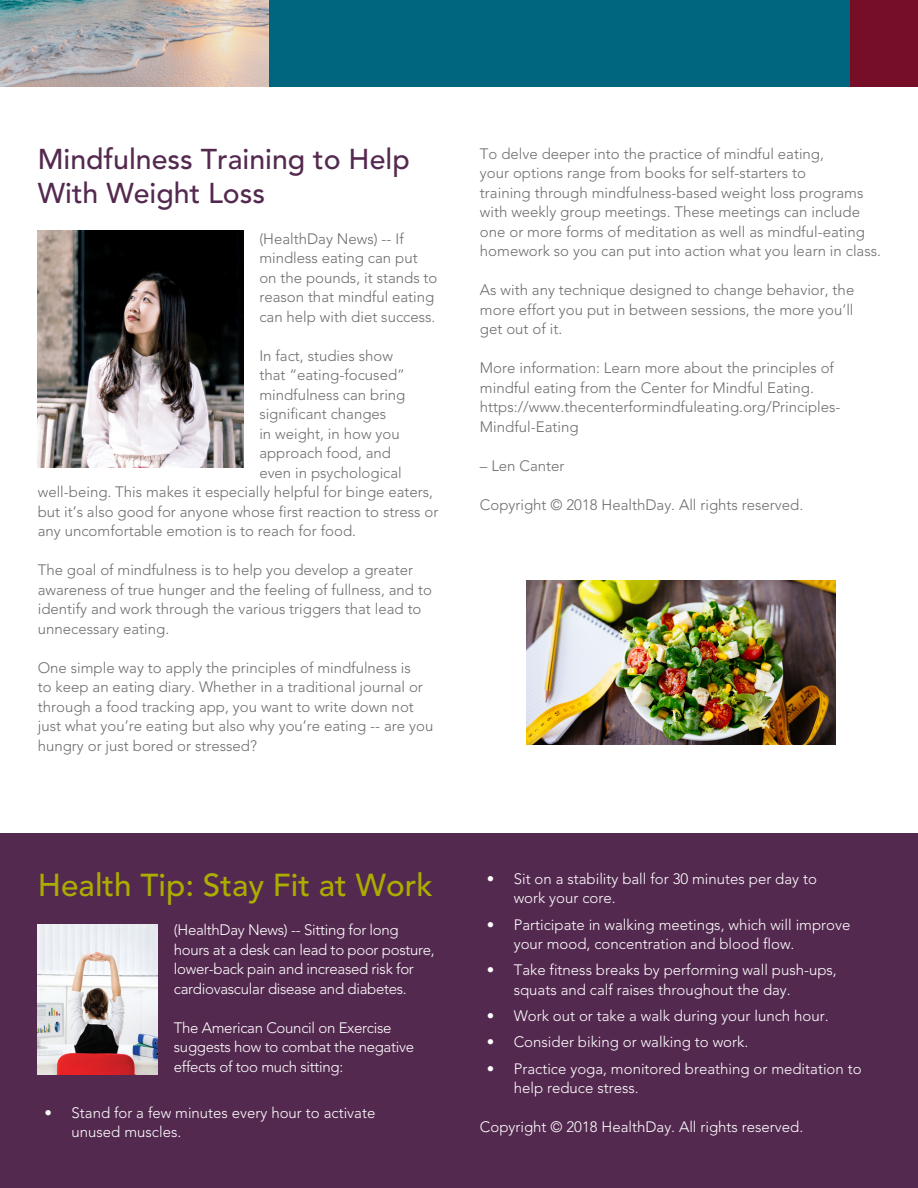
<style>
.page{position:relative;width:918px;height:1188px;background:#fff}
.page>*{position:absolute;margin:0;border:0;box-sizing:border-box;transform-origin:0 0}
.t1{font:500 31.5px "Avenir LT Std";color:#abad00}
.t2{font:500 28.5px/34.2px "Avenir LT Std";color:#54294f}
.Paragraph_Style_1{font:300 15px/19.5px "Avenir LT Std";color:#6c6d70}
.Paragraph_Style_1-2{font:300 15px/19.5px "Avenir LT Std";color:#fff}
.Paragraph_Style_1-3{font:300 15px/19.5px "Avenir LT Std";letter-spacing:-.02em;color:#fff}
</style>
<div class="page">
<div style="left:0;top:834px;width:918px;height:354px;background:#54294f"></div>
<img style="left:0;top:0;width:269px;height:86px">
<div style="left:269px;top:0;width:581px;height:86px;background:#006680"></div>
<div style="left:850px;top:0;width:68px;height:86px;background:#770e28"></div>
<img style="left:526px;top:581px;width:309px;height:164px">
<img style="left:38px;top:924px;width:120px;height:151px">
<img style="left:38px;top:231px;width:205px;height:236px">
<p class="t2" style="left:38px;top:143px;width:374px">Mindfulness Training to Help<br>With Weight Loss</p>
<p class="Paragraph_Style_1" style="left:259px;top:229px;width:180px">(HealthDay News) -- If mindless eating can put on the pounds, it stands to reason that mindful eating can help with diet success.</p>
<p class="Paragraph_Style_1" style="left:259px;top:346px;width:135px">In fact, studies show</p>
<p class="Paragraph_Style_1" style="left:259px;top:365px;width:147px">that “eating-focused”</p>
<p class="Paragraph_Style_1" style="left:259px;top:385px;width:148px">mindfulness can bring</p>
<p class="Paragraph_Style_1" style="left:259px;top:404px;width:128px">significant changes</p>
<p class="Paragraph_Style_1" style="left:259px;top:424px;width:142px">in weight, in how you</p>
<p class="Paragraph_Style_1" style="left:259px;top:443px;width:133px">approach food, and</p>
<p class="Paragraph_Style_1" style="left:259px;top:463px;width:144px">even in psychological</p>
<p class="Paragraph_Style_1" style="left:38px;top:482px;width:397px">well-being. This makes it especially helpful for binge eaters,</p>
<p class="Paragraph_Style_1" style="left:38px;top:502px;width:402px">but it’s also good for anyone whose first reaction to stress or</p>
<p class="Paragraph_Style_1" style="left:38px;top:521px;width:320px">any uncomfortable emotion is to reach for food.</p>
<p class="Paragraph_Style_1" style="left:38px;top:560px;width:396px">The goal of mindfulness is to help you develop a greater awareness of true hunger and the feeling of fullness, and to identify and work through the various triggers that lead to unnecessary eating.</p>
<p class="Paragraph_Style_1" style="left:38px;top:658px;width:397px">One simple way to apply the principles of mindfulness is<br>to keep an eating diary. Whether in a traditional journal or through a food tracking app, you want to write down not just what you’re eating but also why you’re eating -- are you hungry or just bored or stressed?</p>
<p class="Paragraph_Style_1" style="left:480px;top:144px;width:403px">To delve deeper into the practice of mindful eating,<br>your options range from books for self-starters to<br>training through mindfulness-based weight loss programs with weekly group meetings. These meetings can include one or more forms of meditation as well as mindful-eating homework so you can put into action what you learn in class.</p>
<p class="Paragraph_Style_1" style="left:480px;top:280px;width:376px;text-align:justify">As with any technique designed to change behavior, the more effort you put in between sessions, the more you’ll get out of it.</p>
<p class="Paragraph_Style_1" style="left:480px;top:358px;width:356px">More information: Learn more about the principles of mindful eating from the Center for Mindful Eating.</p>
<p class="Paragraph_Style_1" style="left:480px;top:397px;width:362px">https://www.thecenterformindfuleating.org/Principles-<br>Mindful-Eating</p>
<p class="Paragraph_Style_1" style="left:480px;top:456px;width:86px">– Len Canter</p>
<p class="Paragraph_Style_1" style="left:480px;top:495px;width:325px">Copyright © 2018 HealthDay. All rights reserved.</p>
<p class="t1" style="left:38px;top:867px;width:396px">Health Tip: Stay Fit at Work</p>
<p class="Paragraph_Style_1-3" style="left:174px;top:921px;width:262px">(HealthDay News) -- Sitting for long hours at a desk can lead to poor posture, lower-back pain and increased risk for cardiovascular disease and diabetes.</p>
<p class="Paragraph_Style_1-3" style="left:174px;top:1018px;width:242px">The American Council on Exercise suggests how to combat the negative effects of too much sitting:</p>
<p class="Paragraph_Style_1-2" style="left:72px;top:1103px;width:305px;text-indent:-27px">• Stand for a few minutes every hour to activate unused muscles.</p>
<p class="Paragraph_Style_1-2" style="left:514px;top:869px;width:305px;text-indent:-27px">• Sit on a stability ball for 30 minutes per day to work your core.</p>
<p class="Paragraph_Style_1-2" style="left:514px;top:915px;width:338px;text-indent:-27px">• Participate in walking meetings, which will improve your mood, concentration and blood flow.</p>
<p class="Paragraph_Style_1-2" style="left:514px;top:961px;width:325px;text-indent:-27px">• Take fitness breaks by performing wall push-ups, squats and calf raises throughout the day.</p>
<p class="Paragraph_Style_1-2" style="left:487px;top:1006px;width:343px">• Work out or take a walk during your lunch hour.</p>
<p class="Paragraph_Style_1-2" style="left:487px;top:1033px;width:263px">• Consider biking or walking to work.</p>
<p class="Paragraph_Style_1-2" style="left:514px;top:1059px;width:349px;text-indent:-27px">• Practice yoga, monitored breathing or meditation to help reduce stress.</p>
<p class="Paragraph_Style_1-2" style="left:480px;top:1117px;width:325px">Copyright © 2018 HealthDay. All rights reserved.</p>
</div>
